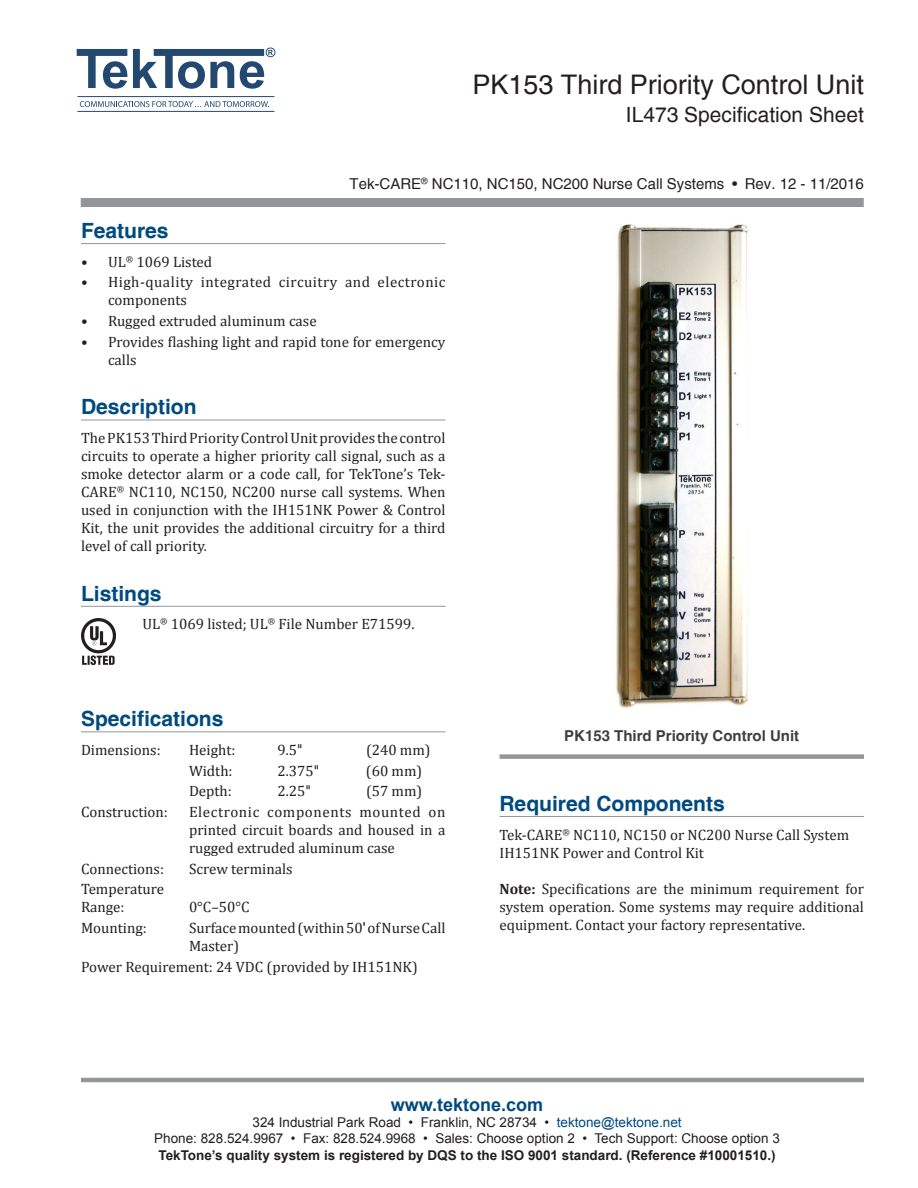
<style>
.page{position:relative;width:918px;height:1188px;background:#fff}
.page>*{position:absolute;margin:0;border:0;box-sizing:border-box;transform-origin:0 0}
.Head_Product_Name{font:27px "Helvetica";color:#231f20}
.Head1{font:700 21px "Helvetica";color:#004a7f}
.Head_IL__Spec_Sheet{font:21px "Helvetica";color:#231f20}
.t1{font:700 18px "Arial";color:#004a7f}
.Body_Text{font:15px/18px "Cambria";color:#231f20;text-align:justify}
.Specifications_tab{font:15px/18px "Cambria";color:#231f20;text-align:justify}
.Components{font:15px "Cambria";color:#231f20}
.Head_Sys_Type_-_Rev{font:15px "Helvetica";color:#231f20}
.Body_Text-2{font:15px/18px "Cambria";letter-spacing:.035em;color:#231f20}
.Specifications_tab_l{font:15px "Cambria";color:#231f20}
.Photo_Caption{font:700 15px "Helvetica";color:#3e3e3f}
.t2{font:13.5px "Arial";color:#231f20}
.t3{font:700 13.5px "Arial";color:#231f20}
.s1{font-family:"Helvetica"}
.s2{font-family:"Arial"}
.s3{font-weight:700}
.s4{color:#004a7f}
</style>
<div class="page">
<div style="left:81px;top:198px;width:783px;height:9px;background:#939598"></div>
<hr style="left:81px;top:1078px;width:783px;height:4px;background:#939598">
<hr style="left:78px;top:96px;width:196px;height:1px;background:#244970">
<hr style="left:77px;top:111px;width:197px;height:1px;background:#244970">
<svg style="left:80px;top:101px;width:189px;height:6px"></svg>
<svg style="left:133px;top:48px;width:142px;height:41px"></svg>
<svg style="left:77px;top:49px;width:50px;height:40px"></svg>
<hr style="left:81px;top:243px;width:365px;height:1px;background:#939598">
<hr style="left:81px;top:420px;width:365px;height:1px;background:#939598">
<hr style="left:81px;top:606px;width:365px;height:1px;background:#939598">
<hr style="left:81px;top:731px;width:365px;height:1px;background:#939598">
<img style="left:81px;top:619px;width:34px;height:45px">
<div style="left:500px;top:754px;width:364px;height:5px;background:#939598"></div>
<hr style="left:500px;top:816px;width:364px;height:1px;background:#939598">
<img style="left:615px;top:224px;width:133px;height:485px">
<p class="Head_Product_Name" style="left:472px;top:68px;width:393px">PK153 Third Priority Control Unit</p>
<p class="Head_IL__Spec_Sheet" style="left:626px;top:102px;width:240px">IL473 Specification Sheet</p>
<p class="Head_Sys_Type_-_Rev" style="left:350px;top:174px;width:516px">Tek-CARE<sup>®</sup> NC110, NC150, NC200 Nurse Call Systems • Rev. 12 - 11/2016</p>
<p class="Head1" style="left:81px;top:218px;width:89px">Features</p>
<p class="Body_Text" style="left:81px;top:252px;width:133px">• UL<sup>®</sup> 1069 Listed</p>
<p class="Body_Text-2" style="left:108px;top:273px;width:339px;text-indent:-27px">• High-quality integrated circuitry and electronic components</p>
<p class="Body_Text" style="left:81px;top:312px;width:237px">• Rugged extruded aluminum case</p>
<p class="Body_Text" style="left:108px;top:333px;width:339px;text-indent:-27px">• Provides flashing light and rapid tone for emergency calls</p>
<p class="Head1" style="left:81px;top:394px;width:117px">Description</p>
<p class="Body_Text" style="left:81px;top:429px;width:366px">The PK153 Third Priority Control Unit provides the control circuits to operate a higher priority call signal, such as a smoke detector alarm or a code call, for TekTone’s Tek-CARE<sup>®</sup> NC110, NC150, NC200 nurse call systems. When used in conjunction with the IH151NK Power &amp; Control Kit, the unit provides the additional circuitry for a third level of call priority.</p>
<p class="Head1" style="left:81px;top:580px;width:82px">Listings</p>
<p class="Body_Text" style="left:142px;top:615px;width:274px">UL<sup>®</sup> 1069 listed; UL<sup>®</sup> File Number E71599.</p>
<p class="Head1" style="left:81px;top:706px;width:144px">Specifications</p>
<p class="Specifications_tab" style="left:81px;top:741px;width:81px">Dimensions:</p>
<p class="Specifications_tab" style="left:189px;top:741px;width:48px">Height:</p>
<p class="Specifications_tab" style="left:278px;top:741px;width:27px">9.5<span class="s1">"</span></p>
<p class="Specifications_tab" style="left:366px;top:741px;width:66px">(240 mm)</p>
<p class="Specifications_tab" style="left:189px;top:761px;width:45px">Width:</p>
<p class="Specifications_tab" style="left:278px;top:761px;width:43px">2.375<span class="s1">"</span></p>
<p class="Specifications_tab" style="left:366px;top:761px;width:58px">(60 mm)</p>
<p class="Specifications_tab" style="left:189px;top:782px;width:44px">Depth:</p>
<p class="Specifications_tab" style="left:278px;top:782px;width:35px">2.25<span class="s1">"</span></p>
<p class="Specifications_tab" style="left:366px;top:782px;width:58px">(57 mm)</p>
<p class="Specifications_tab" style="left:81px;top:803px;width:88px">Construction:</p>
<p class="Specifications_tab" style="left:189px;top:803px;width:258px">Electronic components mounted on printed circuit boards and housed in a rugged extruded aluminum case</p>
<p class="Specifications_tab" style="left:81px;top:859px;width:85px">Connections:</p>
<p class="Specifications_tab" style="left:189px;top:859px;width:105px">Screw terminals</p>
<p class="Specifications_tab" style="left:81px;top:880px;width:85px">Temperature</p>
<p class="Specifications_tab" style="left:81px;top:898px;width:45px">Range:</p>
<p class="Specifications_tab" style="left:189px;top:898px;width:62px">0°C–50°C</p>
<p class="Specifications_tab" style="left:81px;top:919px;width:67px">Mounting:</p>
<p class="Specifications_tab" style="left:189px;top:919px;width:258px">Surface mounted (within 50<span class="s2">'</span> of Nurse Call<br>Master)</p>
<p class="Specifications_tab_l" style="left:81px;top:958px;width:338px">Power Requirement: 24 VDC (provided by IH151NK)</p>
<p class="Photo_Caption" style="left:564px;top:726px;width:237px">PK153 Third Priority Control Unit</p>
<p class="Head1" style="left:500px;top:790px;width:227px">Required Components</p>
<p class="Components" style="left:500px;top:826px;width:351px">Tek-CARE<sup>®</sup> NC110, NC150 or NC200 Nurse Call System</p>
<p class="Components" style="left:500px;top:844px;width:206px">IH151NK Power and Control Kit</p>
<p class="Body_Text" style="left:500px;top:879px;width:366px"><span class="s3">Note:</span> Specifications are the minimum requirement for system operation. Some systems may require additional equipment. Contact your factory representative.</p>
<p class="t1" style="left:391px;top:1093px;width:154px">www.tektone.com</p>
<p class="t2" style="left:253px;top:1114px;width:431px">324 Industrial Park Road • Franklin, NC 28734 • <span class="s4">tektone@tektone.net</span></p>
<p class="t2" style="left:154px;top:1130px;width:627px">Phone: 828.524.9967 • Fax: 828.524.9968 • Sales: Choose option 2 • Tech Support: Choose option 3</p>
<p class="t3" style="left:158px;top:1146px;width:619px">TekTone’s quality system is registered by DQS to the ISO 9001 standard. (Reference #10001510.)</p>
</div>
